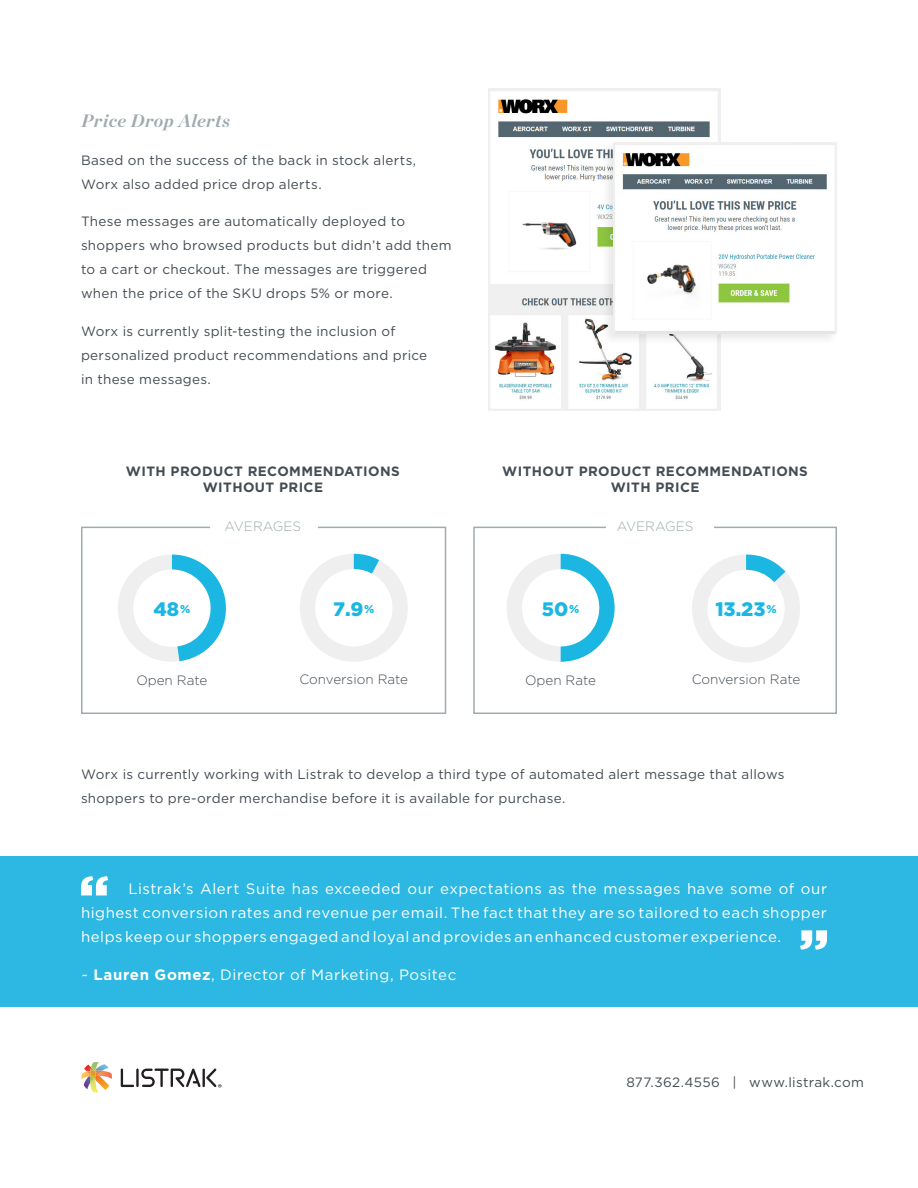
<style>
.page{position:relative;width:918px;height:1188px;background:#fff}
.page>*{position:absolute;margin:0;border:0;box-sizing:border-box;transform-origin:0 0}
.t1{font:900 19.5px "Gotham";color:#1bb7e2}
.headline{font:italic 700 18px "Chronicle Display";letter-spacing:.03em;color:#a0abaf}
.body{font:15px/24px "Gotham";letter-spacing:.035em;color:#fff;text-align:justify}
.body-2{font:13.5px/24px "Gotham";letter-spacing:.02em;color:#444c54}
.t2{font:700 13.5px "Gotham";letter-spacing:.03em;color:#444c54}
.t3{font:300 13.5px "Gotham";color:#444c54}
.headline-2{font:13.5px "Gotham";letter-spacing:.025em;color:#444c54}
.t4{font:300 13.5px "Gotham";color:#a0abaf}
.s1{font-size:11.4px}
.s2{font-weight:700}
</style>
<div class="page">
<svg style="left:692px;top:555px;width:108px;height:107px"></svg>
<div style="left:707px;top:570px;width:78px;height:77px;background:#fff;border-radius:50%"></div>
<svg style="left:507px;top:554px;width:108px;height:108px"></svg>
<div style="left:522px;top:569px;width:77px;height:77px;background:#fff;border-radius:50%"></div>
<svg style="left:300px;top:554px;width:108px;height:108px"></svg>
<div style="left:315px;top:569px;width:77px;height:77px;background:#fff;border-radius:50%"></div>
<svg style="left:118px;top:555px;width:108px;height:107px"></svg>
<div style="left:133px;top:569px;width:78px;height:78px;background:#fff;border-radius:50%"></div>
<div style="left:81px;top:527px;width:365px;height:187px;border:2px solid #a0abaf"></div>
<div style="left:210px;top:525px;width:108px;height:15px;background:#fff"></div>
<div style="left:473px;top:527px;width:364px;height:187px;border:2px solid #a0abaf"></div>
<div style="left:606px;top:525px;width:108px;height:15px;background:#fff"></div>
<img style="left:488px;top:89px;width:232px;height:322px">
<div style="left:600px;top:140px;width:240px;height:205px;background:#231f20;opacity:.1"></div>
<img style="left:613px;top:143px;width:224px;height:190px">
<div style="left:0;top:857px;width:918px;height:150px;background:#2cb8e2"></div>
<svg style="left:81px;top:876px;width:27px;height:19px"></svg>
<svg style="left:800px;top:930px;width:27px;height:20px"></svg>
<svg style="left:121px;top:1068px;width:100px;height:20px"></svg>
<svg style="left:81px;top:1062px;width:31px;height:30px"></svg>
<p class="headline" style="left:81px;top:106px;width:151px">Price Drop Alerts</p>
<p class="body-2" style="left:81px;top:148px;width:337px">Based on the success of the back in stock alerts,<br>Worx also added price drop alerts.</p>
<p class="body-2" style="left:81px;top:209px;width:372px">These messages are automatically deployed to shoppers who browsed products but didn’t add them to a cart or checkout. The messages are triggered when the price of the SKU drops 5% or more.</p>
<p class="body-2" style="left:81px;top:319px;width:348px">Worx is currently split-testing the inclusion of personalized product recommendations and price in these messages.</p>
<p class="t2" style="left:126px;top:462px;width:275px">WITH PRODUCT RECOMMENDATIONS</p>
<p class="t2" style="left:203px;top:478px;width:122px">WITHOUT PRICE</p>
<p class="t2" style="left:502px;top:462px;width:307px">WITHOUT PRODUCT RECOMMENDATIONS</p>
<p class="t2" style="left:611px;top:478px;width:90px">WITH PRICE</p>
<p class="t4" style="left:225px;top:518px;width:78px">AVERAGES</p>
<p class="t4" style="left:617px;top:518px;width:78px">AVERAGES</p>
<p class="t1" style="left:153px;top:595px;width:38px">48<span class="s1">%</span></p>
<p class="t1" style="left:333px;top:595px;width:43px">7.9<span class="s1">%</span></p>
<p class="t1" style="left:542px;top:595px;width:39px">50<span class="s1">%</span></p>
<p class="t1" style="left:715px;top:595px;width:63px">13.23<span class="s1">%</span></p>
<p class="t3" style="left:136px;top:672px;width:73px">Open Rate</p>
<p class="t3" style="left:299px;top:671px;width:110px">Conversion Rate</p>
<p class="t3" style="left:525px;top:672px;width:73px">Open Rate</p>
<p class="t3" style="left:692px;top:671px;width:110px">Conversion Rate</p>
<p class="body-2" style="left:81px;top:762px;width:705px">Worx is currently working with Listrak to develop a third type of automated alert message that allows shoppers to pre-order merchandise before it is available for purchase.</p>
<p class="body" style="left:81px;top:876px;width:748px;text-indent:47px">Listrak’s Alert Suite has exceeded our expectations as the messages have some of our highest conversion rates and revenue per email. The fact that they are so tailored to each shopper helps keep our shoppers engaged and loyal and provides an enhanced customer experience.</p>
<p class="body" style="left:81px;top:962px;width:377px">~ <span class="s2">Lauren Gomez</span>, Director of Marketing, Positec</p>
<p class="headline-2" style="left:626px;top:1074px;width:239px">877.362.4556 | www.listrak.com</p>
</div>
